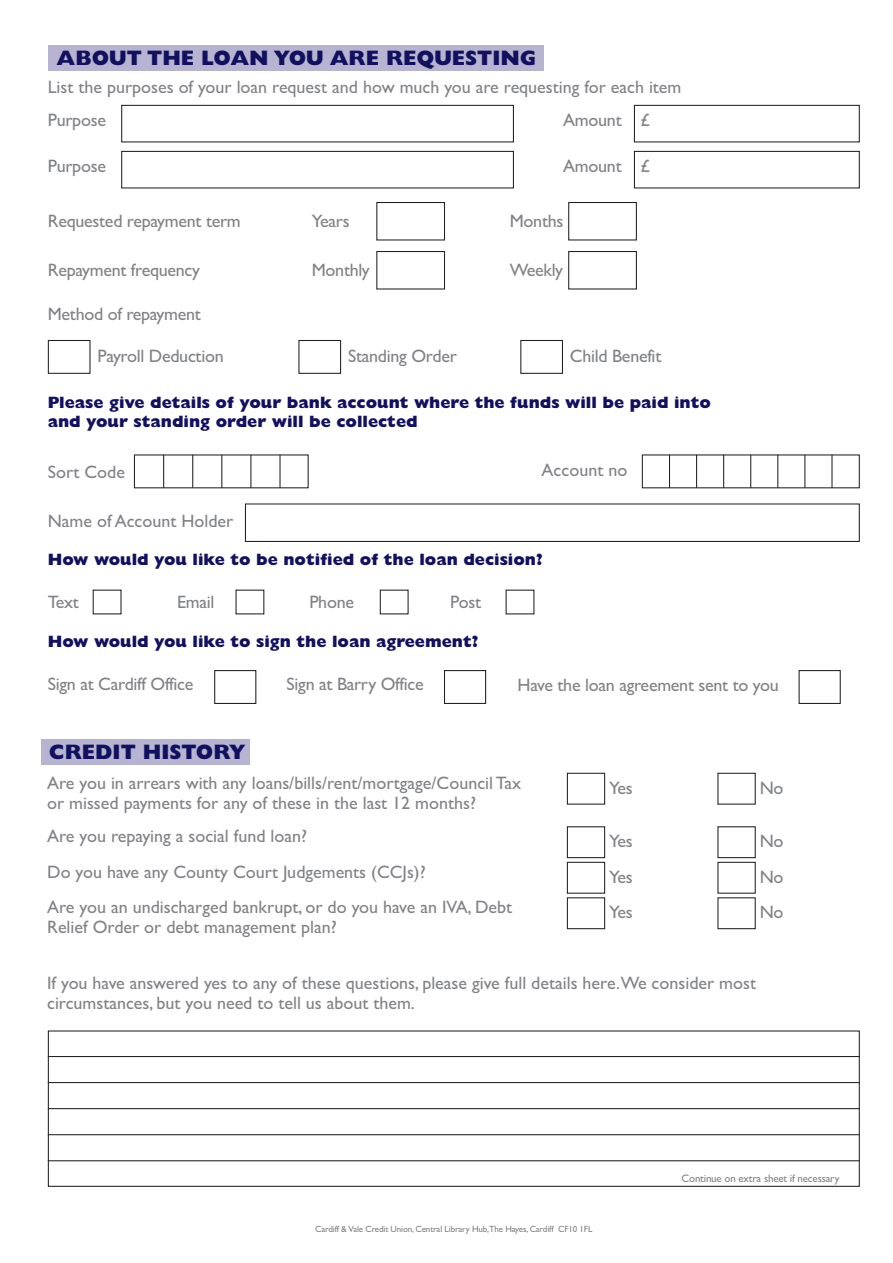
<style>
.page{position:relative;width:893px;height:1263px;background:#fff}
.page>*{position:absolute;margin:0;border:0;box-sizing:border-box;transform-origin:0 0}
.t1{font:800 21px "Gill Sans";color:#12105f}
.t2{font:18px/20.1px "Gill Sans";color:#808285}
.t3{font:800 16.5px/19.8px "Gill Sans";color:#12105f}
.t4{font:10.95px "Gill Sans";letter-spacing:-.015em;color:#808285}
.t5{font:9px "Gill Sans";letter-spacing:-.015em;color:#808285}
</style>
<div class="page">
<div style="left:799px;top:670px;width:42px;height:34px;border:1px solid #231f20"></div>
<div style="left:48px;top:45px;width:496px;height:25px;background:#b6b4d0"></div>
<div style="left:121px;top:105px;width:393px;height:37px;border:1px solid #231f20"></div>
<div style="left:634px;top:105px;width:226px;height:37px;border:1px solid #231f20"></div>
<div style="left:121px;top:151px;width:393px;height:37px;border:1px solid #231f20"></div>
<div style="left:376px;top:202px;width:69px;height:38px;border:1px solid #231f20"></div>
<div style="left:568px;top:202px;width:69px;height:38px;border:1px solid #231f20"></div>
<div style="left:376px;top:251px;width:69px;height:38px;border:1px solid #231f20"></div>
<div style="left:48px;top:340px;width:42px;height:34px;border:1px solid #231f20"></div>
<div style="left:298px;top:340px;width:43px;height:34px;border:1px solid #231f20"></div>
<div style="left:520px;top:340px;width:43px;height:34px;border:1px solid #231f20"></div>
<div style="left:568px;top:251px;width:69px;height:38px;border:1px solid #231f20"></div>
<div style="left:634px;top:151px;width:226px;height:37px;border:1px solid #231f20"></div>
<hr style="left:669px;top:455px;width:1px;height:33px;background:#231f20">
<hr style="left:696px;top:455px;width:1px;height:33px;background:#231f20">
<hr style="left:723px;top:455px;width:1px;height:33px;background:#231f20">
<hr style="left:750px;top:455px;width:1px;height:33px;background:#231f20">
<hr style="left:777px;top:455px;width:1px;height:33px;background:#231f20">
<div style="left:245px;top:503px;width:615px;height:39px;border:1px solid #231f20"></div>
<hr style="left:163px;top:455px;width:1px;height:33px;background:#231f20">
<hr style="left:192px;top:455px;width:1px;height:33px;background:#231f20">
<hr style="left:221px;top:455px;width:1px;height:33px;background:#231f20">
<hr style="left:250px;top:455px;width:1px;height:33px;background:#231f20">
<hr style="left:279px;top:455px;width:2px;height:33px;background:#231f20">
<hr style="left:804px;top:455px;width:1px;height:33px;background:#231f20">
<hr style="left:831px;top:455px;width:1px;height:33px;background:#231f20">
<div style="left:214px;top:670px;width:42px;height:34px;border:1px solid #231f20"></div>
<div style="left:444px;top:670px;width:42px;height:34px;border:1px solid #231f20"></div>
<div style="left:567px;top:773px;width:38px;height:32px;border:1px solid #231f20"></div>
<div style="left:41px;top:739px;width:209px;height:26px;background:#b6b4d0"></div>
<div style="left:717px;top:773px;width:39px;height:32px;border:1px solid #231f20"></div>
<div style="left:567px;top:826px;width:38px;height:32px;border:1px solid #231f20"></div>
<div style="left:717px;top:826px;width:39px;height:32px;border:1px solid #231f20"></div>
<div style="left:567px;top:862px;width:38px;height:32px;border:1px solid #231f20"></div>
<div style="left:717px;top:862px;width:39px;height:32px;border:1px solid #231f20"></div>
<div style="left:567px;top:897px;width:38px;height:32px;border:1px solid #231f20"></div>
<div style="left:717px;top:897px;width:39px;height:32px;border:1px solid #231f20"></div>
<div style="left:48px;top:1030px;width:812px;height:157px;border:1px solid #231f20"></div>
<hr style="left:48px;top:1056px;width:812px;height:1px;background:#231f20">
<hr style="left:48px;top:1082px;width:812px;height:1px;background:#231f20">
<hr style="left:48px;top:1108px;width:812px;height:1px;background:#231f20">
<hr style="left:48px;top:1134px;width:812px;height:1px;background:#231f20">
<hr style="left:48px;top:1160px;width:812px;height:1px;background:#231f20">
<p class="t1" style="left:57px;top:45px;width:481px">ABOUT THE LOAN YOU ARE REQUESTING</p>
<p class="t2" style="left:48px;top:71px;width:635px;line-height:32.5px">List the purposes of your loan request and how much you are requesting for each item<br>Purpose</p>
<p class="t2" style="left:563px;top:109px;width:88px">Amount £</p>
<p class="t2" style="left:563px;top:155px;width:88px">Amount £</p>
<p class="t2" style="left:48px;top:155px;width:60px">Purpose</p>
<p class="t2" style="left:48px;top:210px;width:194px">Requested repayment term</p>
<p class="t2" style="left:312px;top:210px;width:39px">Years</p>
<p class="t2" style="left:510px;top:210px;width:55px">Months</p>
<p class="t2" style="left:312px;top:259px;width:60px">Monthly</p>
<p class="t2" style="left:510px;top:259px;width:55px">Weekly</p>
<p class="t2" style="left:48px;top:259px;width:154px">Repayment frequency</p>
<p class="t2" style="left:48px;top:304px;width:155px">Method of repayment</p>
<p class="t2" style="left:97px;top:346px;width:128px">Payroll Deduction</p>
<p class="t2" style="left:348px;top:346px;width:110px">Standing Order</p>
<p class="t2" style="left:570px;top:346px;width:93px">Child Benefit</p>
<p class="t3" style="left:48px;top:392px;width:665px">Please give details of your bank account where the funds will be paid into and your standing order will be collected</p>
<p class="t2" style="left:48px;top:462px;width:79px">Sort Code</p>
<p class="t2" style="left:542px;top:460px;width:87px">Account no</p>
<p class="t2" style="left:48px;top:511px;width:187px">Name of Account Holder</p>
<p class="t3" style="left:48px;top:549px;width:496px">How would you like to be notified of the loan decision?</p>
<p class="t2" style="left:48px;top:592px;width:32px">Text</p>
<p class="t2" style="left:177px;top:592px;width:39px">Email</p>
<p class="t2" style="left:309px;top:592px;width:46px">Phone</p>
<p class="t2" style="left:450px;top:592px;width:32px">Post</p>
<p class="t3" style="left:48px;top:631px;width:432px">How would you like to sign the loan agreement?</p>
<p class="t2" style="left:48px;top:674px;width:147px">Sign at Cardiff Office</p>
<p class="t2" style="left:287px;top:674px;width:139px">Sign at Barry Office</p>
<p class="t1" style="left:49px;top:739px;width:198px">CREDIT HISTORY</p>
<p class="t2" style="left:518px;top:675px;width:263px">Have the loan agreement sent to you</p>
<p class="t2" style="left:47px;top:772px;width:475px">Are you in arrears with any loans/bills/rent/mortgage/Council Tax or missed payments for any of these in the last 12 months?</p>
<p class="t2" style="left:47px;top:818px;width:467px;line-height:35.5px">Are you repaying a social fund loan?<br>Do you have any County Court Judgements (CCJs)?<br>Are you an undischarged bankrupt, or do you have an IVA, Debt</p>
<p class="t2" style="left:47px;top:917px;width:291px">Relief Order or debt management plan?</p>
<p class="t2" style="left:47px;top:973px;width:710px">If you have answered yes to any of these questions, please give full details here.We consider most circumstances, but you need to tell us about them.</p>
<p class="t2" style="left:609px;top:778px;width:25px">Yes</p>
<p class="t2" style="left:760px;top:778px;width:25px">No</p>
<p class="t2" style="left:609px;top:831px;width:25px">Yes</p>
<p class="t2" style="left:760px;top:831px;width:25px">No</p>
<p class="t2" style="left:609px;top:867px;width:25px">Yes</p>
<p class="t2" style="left:760px;top:867px;width:25px">No</p>
<p class="t2" style="left:609px;top:902px;width:25px">Yes</p>
<p class="t2" style="left:760px;top:902px;width:25px">No</p>
<p class="t5" style="left:315px;top:1223px;width:279px">Cardiff &amp; Vale Credit Union, Central Library Hub,The Hayes, Cardiff CF10 1FL</p>
<p class="t4" style="left:681px;top:1172px;width:160px">Continue on extra sheet if necessary</p>
</div>
